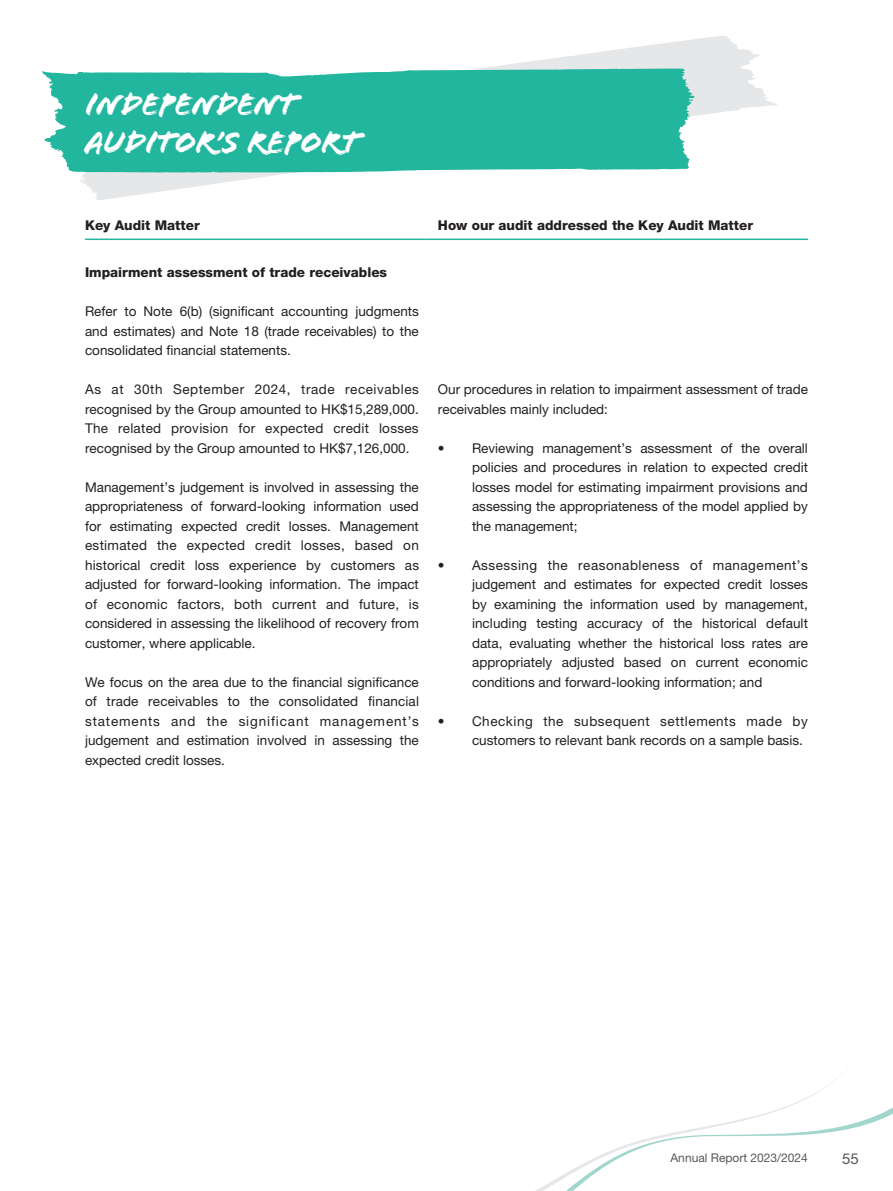
<style>
.page{position:relative;width:893px;height:1191px;background:#fff}
.page>*{position:absolute;margin:0;border:0;box-sizing:border-box;transform-origin:0 0}
.t1{font:33px/37.5px "Flood Std";letter-spacing:-.02em;color:#fff}
.t2{font:15px "Helvetica Neue LT Std";color:#57585a}
.t3{font:13.5px/19.5px "Helvetica Neue LT Std";color:#231f20;text-align:justify}
.t4{font:800 13.5px "Helvetica Neue LT Std";color:#231f20}
.t5{font:12px "Helvetica Neue LT Std";color:#57585a}
</style>
<div class="page">
<svg style="left:80px;top:36px;width:697px;height:164px"></svg>
<svg style="left:42px;top:68px;width:653px;height:105px;background:#35bca7"></svg>
<svg style="left:535px;top:1086px;width:358px;height:105px"></svg>
<hr style="left:85px;top:238px;width:340px;height:2px;background:#22b69f">
<svg style="left:425px;top:238px;width:13px;height:2px"></svg>
<hr style="left:438px;top:238px;width:370px;height:2px;background:#22b69f">
<h1 class="t1" style="left:85px;top:86px;width:277px">INDEPENDENT<br>AUDITOR’S REPORT</h1>
<p class="t4" style="left:85px;top:218px;width:116px">Key Audit Matter</p>
<p class="t4" style="left:438px;top:218px;width:317px">How our audit addressed the Key Audit Matter</p>
<p class="t4" style="left:85px;top:264px;width:304px">Impairment assessment of trade receivables</p>
<p class="t3" style="left:85px;top:302px;width:335px">Refer to Note 6(b) (significant accounting judgments and estimates) and Note 18 (trade receivables) to the consolidated financial statements.</p>
<p class="t3" style="left:85px;top:380px;width:335px">As at 30th September 2024, trade receivables recognised by the Group amounted to HK$15,289,000.<br>The related provision for expected credit losses recognised by the Group amounted to HK$7,126,000.</p>
<p class="t3" style="left:85px;top:477px;width:336px">Management’s judgement is involved in assessing the appropriateness of forward-looking information used for estimating expected credit losses. Management estimated the expected credit losses, based on historical credit loss experience by customers as adjusted for forward-looking information. The impact of economic factors, both current and future, is considered in assessing the likelihood of recovery from customer, where applicable.</p>
<p class="t3" style="left:85px;top:672px;width:335px">We focus on the area due to the financial significance of trade receivables to the consolidated financial statements and the significant management’s judgement and estimation involved in assessing the expected credit losses.</p>
<p class="t3" style="left:438px;top:379px;width:372px">Our procedures in relation to impairment assessment of trade receivables mainly included:</p>
<p class="t3" style="left:472px;top:438px;width:337px;text-indent:-34px">• Reviewing management’s assessment of the overall policies and procedures in relation to expected credit losses model for estimating impairment provisions and assessing the appropriateness of the model applied by the management;</p>
<p class="t3" style="left:472px;top:555px;width:338px;text-indent:-34px">• Assessing the reasonableness of management’s judgement and estimates for expected credit losses by examining the information used by management, including testing accuracy of the historical default data, evaluating whether the historical loss rates are appropriately adjusted based on current economic conditions and forward-looking information; and</p>
<p class="t3" style="left:472px;top:711px;width:337px;text-indent:-34px">• Checking the subsequent settlements made by customers to relevant bank records on a sample basis.</p>
<p class="t5" style="left:670px;top:1151px;width:139px">Annual Report 2023/2024</p>
<p class="t2" style="left:842px;top:1149px;width:18px">55</p>
</div>
